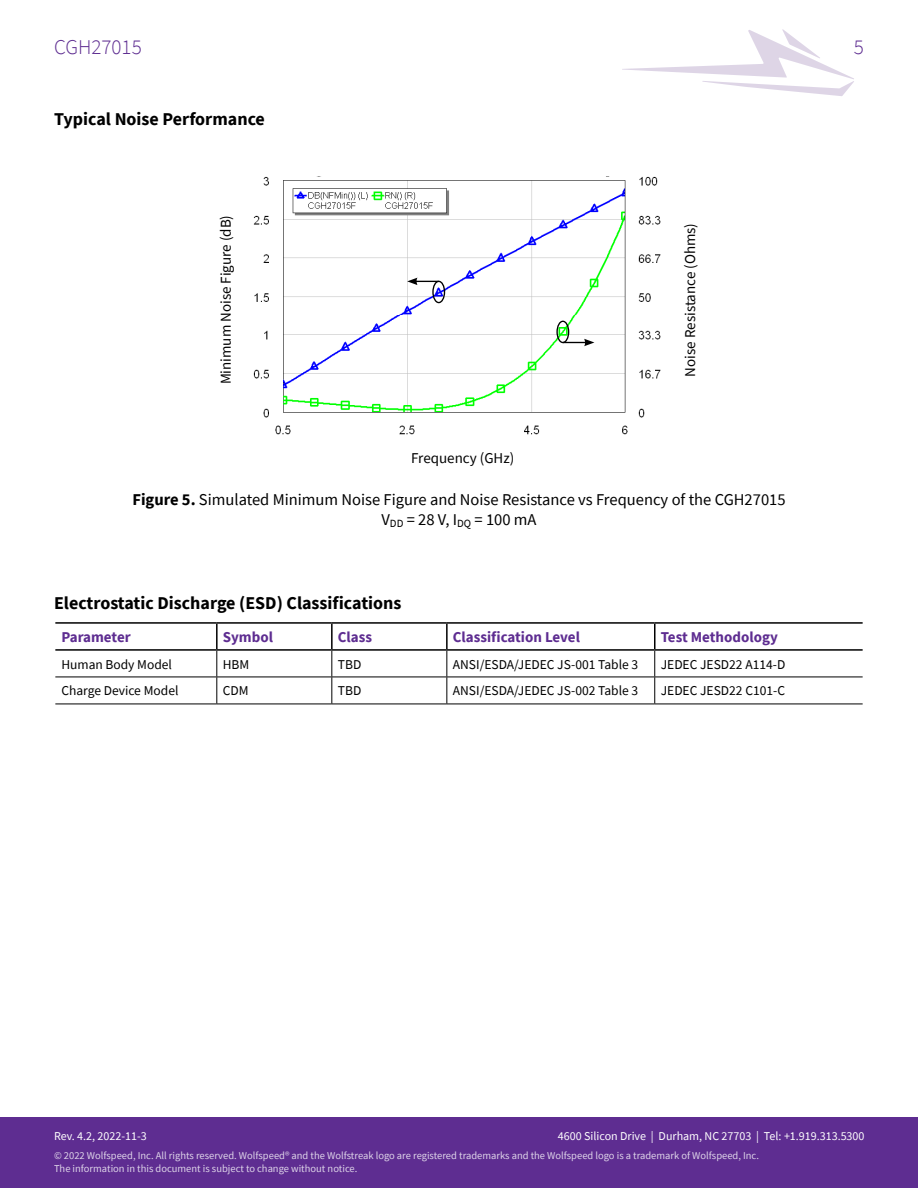
<style>
.page{position:relative;width:918px;height:1188px;background:#fff}
.page>*{position:absolute;margin:0;border:0;box-sizing:border-box;transform-origin:0 0}
.t1{font:300 21px "Source Sans Pro";color:#5e2d91}
.t2{font:700 18px "Source Sans Pro";color:#000}
.t3{font:16.5px/19.8px "Source Sans Pro";color:#000;text-align:center}
.t4{font:15px "Source Sans Pro";color:#000}
.t5{font:700 15px "Source Sans Pro";color:#5e2d91}
.t6{font:13.5px "Source Sans Pro";color:#000}
.t7{font:12px "Source Sans Pro";color:#fff}
.t8{font:10.5px/12.6px "Source Sans Pro";color:#fff}
.s1{font-weight:700}
</style>
<div class="page">
<svg style="left:622px;top:29px;width:232px;height:67px"></svg>
<div style="left:0;top:1118px;width:918px;height:70px;background:#5e2d91"></div>
<img style="left:253px;top:177px;width:408px;height:138px">
<div style="left:556px;top:321px;width:13px;height:22px;border:1px solid #000;border-radius:50%"></div>
<svg style="left:563px;top:339px;width:31px;height:7px"></svg>
<div style="left:432px;top:281px;width:13px;height:22px;border:1px solid #000;border-radius:50%"></div>
<svg style="left:407px;top:278px;width:32px;height:7px"></svg>
<hr style="left:331px;top:624px;width:2px;height:25px;background:#000">
<hr style="left:446px;top:624px;width:2px;height:25px;background:#000">
<hr style="left:654px;top:624px;width:2px;height:25px;background:#000">
<hr style="left:55px;top:677px;width:162px;height:1px;background:#000">
<hr style="left:217px;top:677px;width:115px;height:1px;background:#000">
<hr style="left:332px;top:677px;width:115px;height:1px;background:#000">
<svg style="left:331px;top:651px;width:1px;height:53px"></svg>
<hr style="left:447px;top:677px;width:208px;height:1px;background:#000">
<hr style="left:655px;top:677px;width:208px;height:1px;background:#000">
<hr style="left:217px;top:704px;width:115px;height:1px;background:#000">
<hr style="left:332px;top:704px;width:115px;height:1px;background:#000">
<hr style="left:447px;top:704px;width:208px;height:1px;background:#000">
<hr style="left:217px;top:649px;width:115px;height:2px;background:#000">
<hr style="left:332px;top:649px;width:115px;height:2px;background:#000">
<hr style="left:447px;top:649px;width:208px;height:2px;background:#000">
<svg style="left:216px;top:651px;width:1px;height:53px"></svg>
<svg style="left:446px;top:651px;width:1px;height:53px"></svg>
<svg style="left:654px;top:651px;width:1px;height:53px"></svg>
<hr style="left:55px;top:704px;width:162px;height:1px;background:#000">
<hr style="left:655px;top:704px;width:208px;height:1px;background:#000">
<hr style="left:216px;top:624px;width:2px;height:25px;background:#000">
<hr style="left:55px;top:649px;width:162px;height:2px;background:#000">
<hr style="left:655px;top:649px;width:208px;height:2px;background:#000">
<hr style="left:55px;top:622px;width:162px;height:2px;background:#000">
<hr style="left:217px;top:622px;width:115px;height:2px;background:#000">
<hr style="left:332px;top:622px;width:115px;height:2px;background:#000">
<hr style="left:447px;top:622px;width:208px;height:2px;background:#000">
<hr style="left:655px;top:622px;width:208px;height:2px;background:#000">
<h1 class="t1" style="left:54px;top:34px;width:89px">CGH27015</h1>
<h1 class="t1" style="left:854px;top:39px;width:12px">5</h1>
<h2 class="t2" style="left:54px;top:112px;width:212px">Typical Noise Performance</h2>
<h3 class="t4" style="left:220px;top:384px;width:171px;rotate:-90deg">Minimum Noise Figure (dB)</h3>
<h3 class="t4" style="left:681px;top:377px;width:155px;rotate:-90deg">Noise Resistance (Ohms)</h3>
<h3 class="t4" style="left:411px;top:449px;width:105px">Frequency (GHz)</h3>
<h3 class="t3" style="left:132px;top:490px;width:655px"><span class="s1">Figure 5.</span> Simulated Minimum Noise Figure and Noise Resistance vs Frequency of the CGH27015<br>V<sub>DD</sub> = 28 V, I<sub>DQ</sub> = 100 mA</h3>
<h2 class="t2" style="left:54px;top:591px;width:349px">Electrostatic Discharge (ESD) Classi昀椀cations</h2>
<h3 class="t5" style="left:61px;top:631px;width:71px">Parameter</h3>
<h3 class="t5" style="left:223px;top:631px;width:52px">Symbol</h3>
<h3 class="t5" style="left:338px;top:631px;width:36px">Class</h3>
<h3 class="t5" style="left:453px;top:627px;width:129px">Classi昀椀cation Level</h3>
<h3 class="t5" style="left:661px;top:631px;width:119px">Test Methodology</h3>
<p class="t6" style="left:61px;top:659px;width:112px">Human Body Model</p>
<p class="t6" style="left:223px;top:659px;width:28px">HBM</p>
<p class="t6" style="left:338px;top:659px;width:25px">TBD</p>
<p class="t6" style="left:453px;top:656px;width:187px">ANSI/ESDA/JEDEC JS-001 Table 3</p>
<p class="t6" style="left:661px;top:656px;width:126px">JEDEC JESD22 A114-D</p>
<p class="t6" style="left:61px;top:685px;width:119px">Charge Device Model</p>
<p class="t6" style="left:223px;top:685px;width:27px">CDM</p>
<p class="t6" style="left:338px;top:685px;width:25px">TBD</p>
<p class="t6" style="left:453px;top:682px;width:187px">ANSI/ESDA/JEDEC JS-002 Table 3</p>
<p class="t6" style="left:661px;top:682px;width:126px">JEDEC JESD22 C101-C</p>
<p class="t7" style="left:558px;top:1131px;width:308px">4600 Silicon Drive | Durham, NC 27703 | Tel: +1.919.313.5300</p>
<p class="t7" style="left:54px;top:1131px;width:94px">Rev. 4.2, 2022-11-3</p>
<p class="t8" style="left:54px;top:1150px;width:707px">© 2022 Wolfspeed, Inc. All rights reserved. Wolfspeed® and the Wolfstreak logo are registered trademarks and the Wolfspeed logo is a trademark of Wolfspeed, Inc.<br>The information in this document is subject to change without notice.</p>
</div>
